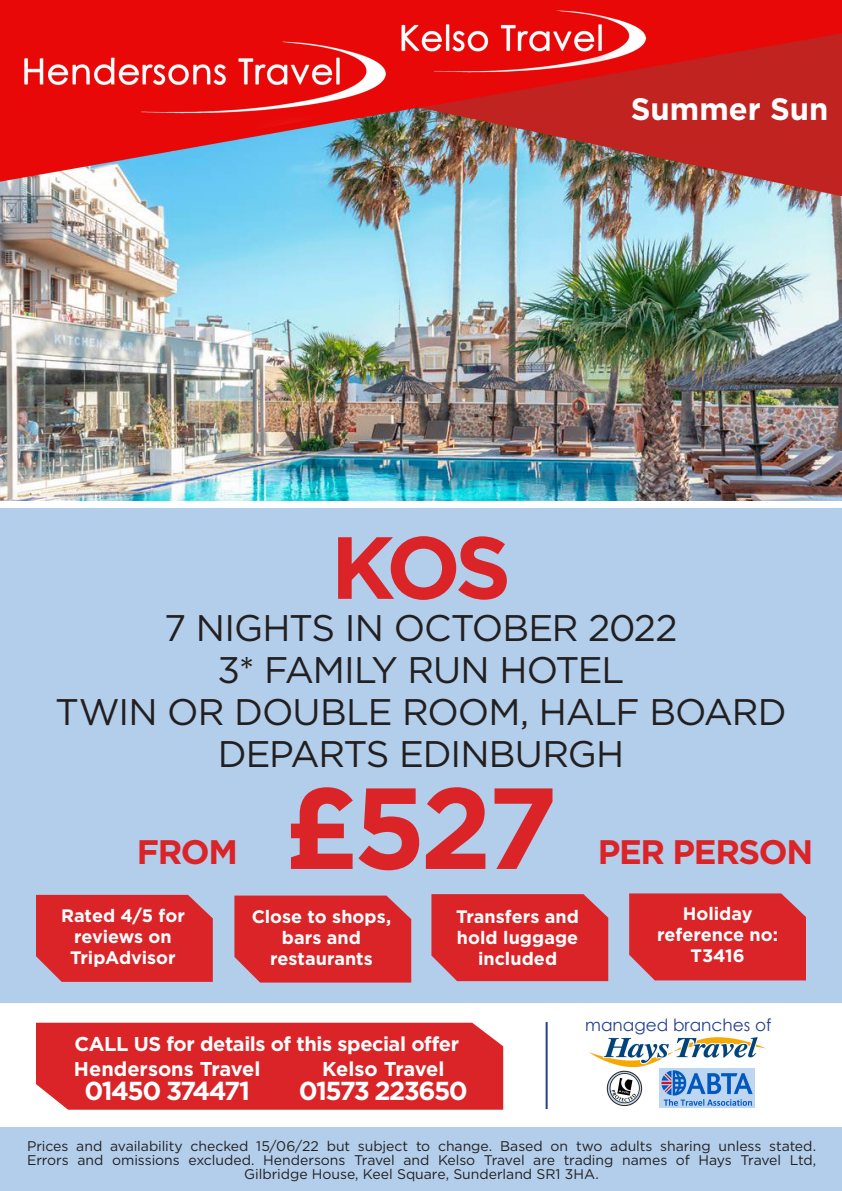
<style>
.page{position:relative;width:842px;height:1191px;background:#fff}
.page>*{position:absolute;margin:0;border:0;box-sizing:border-box;transform-origin:0 0}
.t1{font:700 115px "Gotham";color:#db2428}
.t2{font:700 88px "Gotham";color:#db2428}
.t3{font:37px/42px "Gotham HTF";letter-spacing:-.03em;color:#231f20;text-align:center}
.t4{font:700 34px "Gotham";letter-spacing:-.04em;color:#db2428}
.t5{font:700 31px "Gotham";color:#fff}
.t6{font:700 26px "Gotham";letter-spacing:-.06em;color:#fff}
.t7{font:700 20px/25.8px "Gotham";letter-spacing:-.02em;color:#fff}
.t8{font:700 18px/21.2px "Gotham";color:#fff;text-align:center}
.t9{font:16.9px "Century Gothic";color:#253f8e}
.t10{font:14px/14px "Gotham HTF";letter-spacing:-.005em;color:#231f20;text-align:center}
</style>
<div class="page">
<div style="left:0;top:1127px;width:842px;height:64px;background:#b2ceea"></div>
<hr style="left:546px;top:1022px;width:2px;height:87px;background:#253f8e">
<img style="left:659px;top:1068px;width:96px;height:39px">
<img style="left:607px;top:1071px;width:35px;height:33px">
<div style="left:607px;top:1071px;width:35px;height:34px;border:1px solid #231f20;border-radius:50%"></div>
<div style="left:0;top:508px;width:842px;height:494px;background:#b2ceea"></div>
<img style="left:589px;top:1037px;width:177px;height:30px">
<div style="left:36px;top:1022px;width:467px;height:87px;background:#db2428"></div>
<div style="left:36px;top:895px;width:177px;height:86px;background:#db2428"></div>
<div style="left:234px;top:895px;width:177px;height:87px;background:#db2428"></div>
<div style="left:431px;top:894px;width:177px;height:87px;background:#db2428"></div>
<div style="left:629px;top:893px;width:177px;height:87px;background:#db2428"></div>
<img style="left:0;top:276px;width:842px;height:224px">
<img style="left:0;top:0;width:842px;height:276px">
<h3 class="t5" style="left:655px;top:91px;width:77px">Wint</h3>
<h3 class="t5" style="left:631px;top:91px;width:199px">Summer Sun</h3>
<h2 class="t2" style="left:331px;top:517px;width:182px">KOS</h2>
<h3 class="t3" style="left:55px;top:606px;width:733px">7 NIGHTS IN OCTOBER 2022<br>3* FAMILY RUN HOTEL<br>TWIN OR DOUBLE ROOM, HALF BOARD<br>DEPARTS EDINBURGH</h3>
<h1 class="t1" style="left:284px;top:761px;width:275px">£527</h1>
<p class="t8" style="left:61px;top:904px;width:125px">Rated 4/5 for reviews on<br>TripAdvisor</p>
<p class="t8" style="left:252px;top:905px;width:141px">Close to shops, bars and restaurants</p>
<p class="t8" style="left:456px;top:905px;width:124px">Transfers and hold luggage included</p>
<p class="t8" style="left:657px;top:902px;width:122px">Holiday reference no:<br>T3416</p>
<h3 class="t4" style="left:137px;top:832px;width:103px">FROM</h3>
<h3 class="t4" style="left:598px;top:832px;width:217px">PER PERSON</h3>
<h3 class="t7" style="left:74px;top:1030px;width:387px">CALL US for details of this special offer<br>Hendersons Travel</h3>
<h3 class="t6" style="left:84px;top:1076px;width:167px">01450 374471</h3>
<h3 class="t7" style="left:322px;top:1055px;width:124px">Kelso Travel</h3>
<h3 class="t6" style="left:299px;top:1076px;width:170px">01573 223650</h3>
<p class="t9" style="left:585px;top:1013px;width:188px">managed branches of</p>
<p class="t10" style="left:27px;top:1138px;width:790px">Prices and availability checked 15/06/22 but subject to change. Based on two adults sharing unless stated.<br>Errors and omissions excluded. Hendersons Travel and Kelso Travel are trading names of Hays Travel Ltd,<br>Gilbridge House, Keel Square, Sunderland SR1 3HA.</p>
</div>
